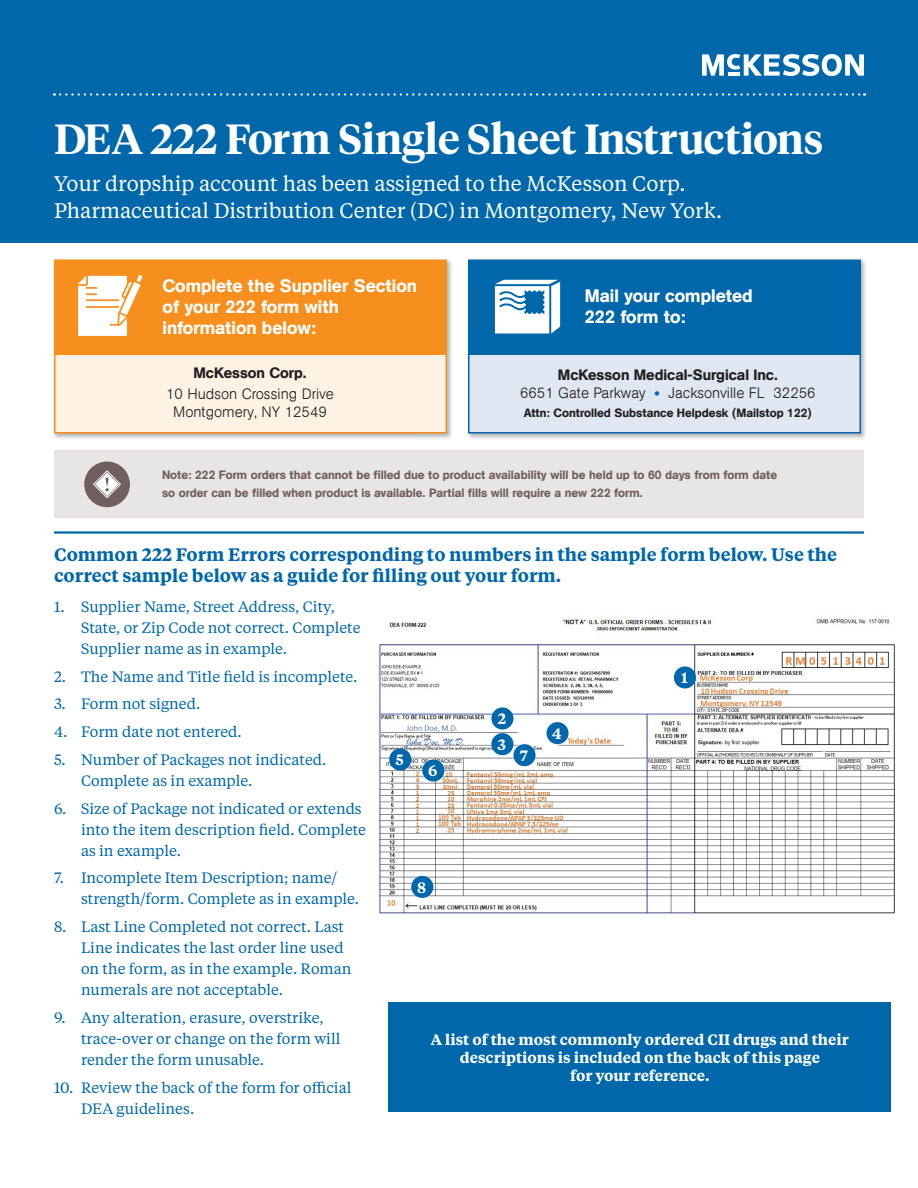
<style>
.page{position:relative;width:918px;height:1188px;background:#fff}
.page>*{position:absolute;margin:0;border:0;box-sizing:border-box;transform-origin:0 0}
.t1{font:600 42px "Tiempos Headline";color:#fff}
.t2{font:21px/27px "Tiempos Text";color:#fff}
.t3{font:600 18px/21px "Tiempos Text";color:#0067aa}
.t4{font:500 18px/21px "AG Book Pro";color:#fff}
.t5{font:15px/21px "Tiempos Text";color:#0067aa}
.t6{font:600 15px/18px "Tiempos Text";color:#fff;text-align:center}
.t7{font:300 15px/18px "AG Book Pro";color:#231f20;text-align:center}
.t8{font:500 15px "AG Book Pro";color:#231f20}
.t9{font:500 12px/18px "AG Book Pro";color:#6f5f5e}
.t10{font:500 12px "AG Book Pro";color:#231f20}
.s1{font-weight:500}
.s2{font-family:"Tiempos Headline";font-weight:600;color:#0067aa}
</style>
<div class="page">
<img style="left:53px;top:259px;width:399px;height:180px">
<div style="left:54px;top:260px;width:393px;height:174px;background:#fef2e3;border:2px solid #f68f1e"></div>
<div style="left:55px;top:260px;width:391px;height:95px;background:#f68f1e"></div>
<svg style="left:78px;top:275px;width:64px;height:61px"></svg>
<div style="left:0;top:0;width:918px;height:243px;background:#0067aa"></div>
<svg style="left:702px;top:54px;width:162px;height:22px"></svg>
<svg style="left:54px;top:93px;width:811px;height:3px"></svg>
<hr style="left:54px;top:531px;width:810px;height:3px;background:#0067aa">
<div style="left:389px;top:1002px;width:502px;height:110px;background:#0067aa"></div>
<img style="left:377px;top:615px;width:518px;height:302px">
<div style="left:54px;top:451px;width:810px;height:67px;background:#e8e6e5"></div>
<div style="left:84px;top:462px;width:46px;height:45px;background:#6f5f5e;border-radius:50%"></div>
<svg style="left:93px;top:471px;width:28px;height:27px"></svg>
<svg style="left:95px;top:472px;width:25px;height:25px"></svg>
<div style="left:674px;top:666px;width:22px;height:22px;background:#0067aa;border-radius:50%"></div>
<div style="left:491px;top:707px;width:22px;height:23px;background:#0067aa;border-radius:50%"></div>
<div style="left:491px;top:733px;width:22px;height:22px;background:#0067aa;border-radius:50%"></div>
<div style="left:546px;top:722px;width:23px;height:22px;background:#0067aa;border-radius:50%"></div>
<div style="left:389px;top:748px;width:22px;height:23px;background:#0067aa;border-radius:50%"></div>
<div style="left:411px;top:876px;width:22px;height:22px;background:#0067aa;border-radius:50%"></div>
<div style="left:422px;top:759px;width:22px;height:23px;background:#0067aa;border-radius:50%"></div>
<div style="left:513px;top:744px;width:23px;height:22px;background:#0067aa;border-radius:50%"></div>
<img style="left:468px;top:259px;width:398px;height:180px">
<div style="left:468px;top:260px;width:393px;height:173px;background:#dfe7f3;border:2px solid #0067aa"></div>
<div style="left:469px;top:260px;width:391px;height:95px;background:#0067aa"></div>
<svg style="left:495px;top:280px;width:65px;height:53px"></svg>
<h1 class="t1" style="left:54px;top:111px;width:771px">DEA 222 Form Single Sheet Instructions</h1>
<h2 class="t2" style="left:54px;top:170px;width:670px">Your dropship account has been assigned to the McKesson Corp.<br>Pharmaceutical Distribution Center (DC) in Montgomery, New York.</h2>
<p class="t4" style="left:163px;top:275px;width:256px">Complete the Supplier Section of your 222 form with information below:</p>
<p class="t8" style="left:193px;top:363px;width:115px">McKesson Corp.</p>
<p class="t7" style="left:166px;top:385px;width:169px">10 Hudson Crossing Drive<br>Montgomery, NY 12549</p>
<p class="t4" style="left:585px;top:285px;width:169px">Mail your completed<br>222 form to:</p>
<p class="t7" style="left:520px;top:365px;width:297px"><span class="s1">McKesson Medical-Surgical Inc.<br></span>6651 Gate Parkway <span class="s2">•</span> Jacksonville FL 32256</p>
<p class="t10" style="left:524px;top:405px;width:290px">Attn: Controlled Substance Helpdesk (Mailstop 122)</p>
<p class="t9" style="left:162px;top:465px;width:617px">Note: 222 Form orders that cannot be filled due to product availability will be held up to 60 days from form date so order can be filled when product is available. Partial fills will require a new 222 form.</p>
<p class="t3" style="left:54px;top:543px;width:785px">Common 222 Form Errors corresponding to numbers in the sample form below. Use the correct sample below as a guide for filling out your form.</p>
<p class="t5" style="left:81px;top:595px;width:281px;text-indent:-27px">1. Supplier Name, Street Address, City,<br>State, or Zip Code not correct. Complete<br>Supplier name as in example.</p>
<p class="t5" style="left:54px;top:665px;width:305px">2. The Name and Title field is incomplete.</p>
<p class="t5" style="left:54px;top:693px;width:148px">3. Form not signed.</p>
<p class="t5" style="left:54px;top:721px;width:189px">4. Form date not entered.</p>
<p class="t5" style="left:81px;top:748px;width:247px;text-indent:-27px">5. Number of Packages not indicated.<br>Complete as in example.</p>
<p class="t5" style="left:81px;top:797px;width:287px;text-indent:-27px">6. Size of Package not indicated or extends into the item description field. Complete as in example.</p>
<p class="t5" style="left:81px;top:867px;width:280px;text-indent:-27px">7. Incomplete Item Description; name/ strength/form. Complete as in example.</p>
<p class="t5" style="left:81px;top:916px;width:272px;text-indent:-27px">8. Last Line Completed not correct. Last Line indicates the last order line used on the form, as in the example. Roman numerals are not acceptable.</p>
<p class="t5" style="left:81px;top:1006px;width:261px;text-indent:-27px">9. Any alteration, erasure, overstrike, trace-over or change on the form will render the form unusable.</p>
<p class="t5" style="left:81px;top:1076px;width:272px;text-indent:-27px">10. Review the back of the form for official<br>DEA guidelines.</p>
<p class="t6" style="left:681px;top:668px;width:9px">1</p>
<p class="t6" style="left:498px;top:705px;width:10px;line-height:25.7px;text-align:left">2<br>3</p>
<p class="t6" style="left:552px;top:724px;width:11px">4</p>
<p class="t6" style="left:520px;top:746px;width:9px">7</p>
<p class="t6" style="left:396px;top:750px;width:10px">5</p>
<p class="t6" style="left:428px;top:761px;width:11px">6</p>
<p class="t6" style="left:417px;top:878px;width:11px">8</p>
<p class="t6" style="left:431px;top:1030px;width:419px">A list of the most commonly ordered CII drugs and their descriptions is included on the back of this page<br>for your reference.</p>
</div>
